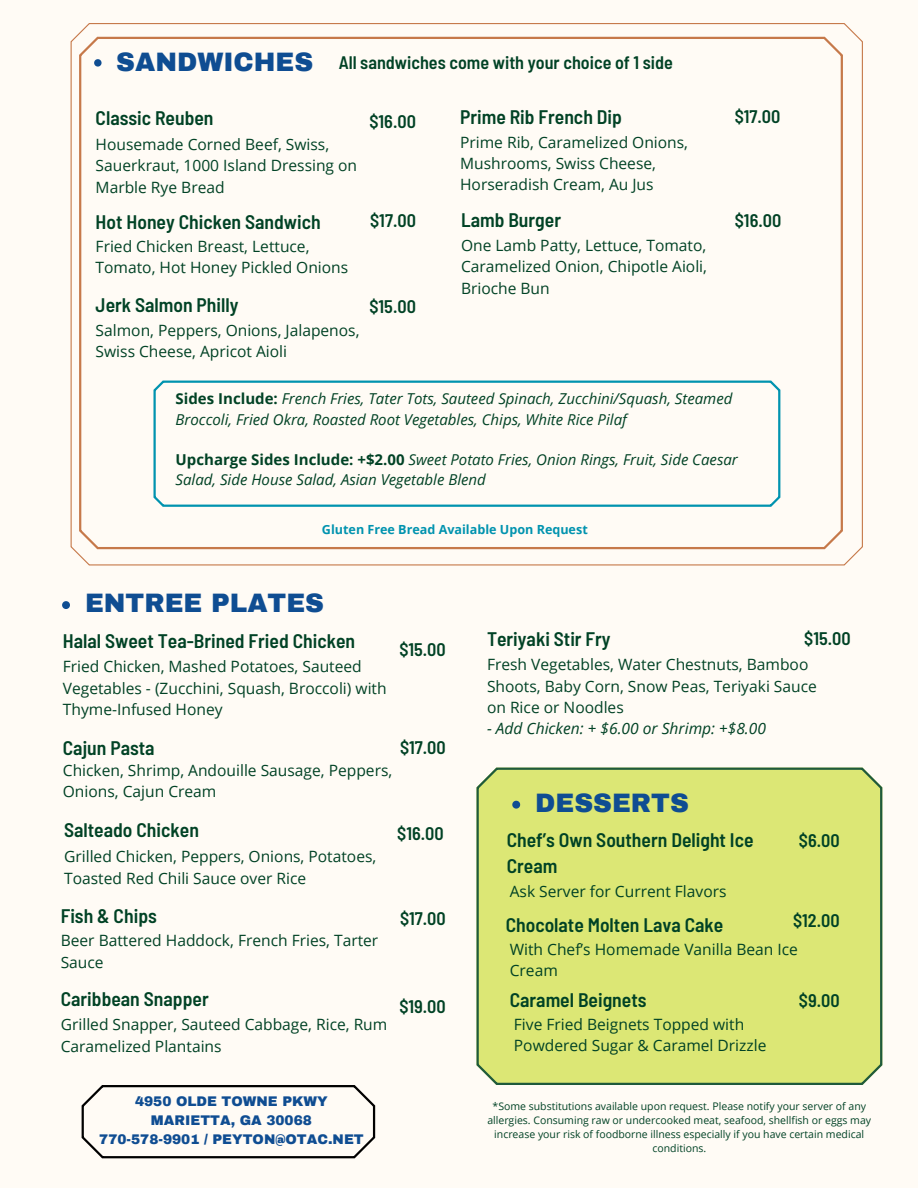
<style>
.page{position:relative;width:918px;height:1188px;background:#fffbf5}
.page>*{position:absolute;margin:0;border:0;box-sizing:border-box;transform-origin:0 0}
.t1{font:900 26.1px "Archivo";color:#0f4d92}
.t2{font:600 semi-condensed 19.65px/26.4px "Barlow";color:#004225}
.t3{font:600 semi-condensed 18.15px "Barlow";color:#004225}
.t4{font:15.6px/21.3px "Open Sans";color:#004225}
.t5{font:italic 15.6px "Open Sans";color:#004225}
.t6{font:italic 15px/20.2px "Open Sans";color:#004225}
.t7{font:900 13.65px/19px "Archivo";color:#0f4d92;text-align:center}
.t8{font:700 12.6px "Open Sans";color:#0093af}
.t9{font:10.5px/14px "Open Sans";color:#004225;text-align:center}
.s1{font-weight:700;font-style:normal}
</style>
<div class="page">
<div style="left:477px;top:768px;width:405px;height:317px;background:#dce775"></div>
<svg style="left:71px;top:23px;width:792px;height:542px"></svg>
<svg style="left:94px;top:59px;width:8px;height:8px"></svg>
<svg style="left:62px;top:601px;width:8px;height:8px"></svg>
<svg style="left:512px;top:801px;width:8px;height:8px"></svg>
<svg style="left:153px;top:381px;width:627px;height:126px"></svg>
<svg style="left:82px;top:1085px;width:293px;height:73px"></svg>
<h2 class="t1" style="left:116px;top:48px;width:199px">SANDWICHES</h2>
<h2 class="t3" style="left:339px;top:51px;width:336px">All sandwiches come with your choice of 1 side</h2>
<h2 class="t2" style="left:96px;top:104px;width:119px">Classic Reuben</h2>
<h3 class="t4" style="left:96px;top:133px;width:263px">Housemade Corned Beef, Swiss,<br>Sauerkraut, 1000 Island Dressing on<br>Marble Rye Bread</h3>
<h3 class="t2" style="left:96px;top:208px;width:227px">Hot Honey Chicken Sandwich</h3>
<p class="t4" style="left:96px;top:235px;width:254px">Fried Chicken Breast, Lettuce,<br>Tomato, Hot Honey Pickled Onions</p>
<h2 class="t2" style="left:96px;top:291px;width:144px">Jerk Salmon Philly</h2>
<h5 class="t4" style="left:96px;top:319px;width:265px">Salmon, Peppers, Onions, Jalapenos,<br>Swiss Cheese, Apricot Aioli</h5>
<h3 class="t3" style="left:369px;top:109px;width:48px">$16.00</h3>
<h2 class="t3" style="left:370px;top:208px;width:47px">$17.00</h2>
<h3 class="t3" style="left:370px;top:295px;width:48px">$15.00</h3>
<h2 class="t2" style="left:460px;top:103px;width:163px">Prime Rib French Dip</h2>
<h2 class="t3" style="left:735px;top:105px;width:47px">$17.00</h2>
<h3 class="t4" style="left:460px;top:131px;width:229px">Prime Rib, Caramelized Onions,<br>Mushrooms, Swiss Cheese,<br>Horseradish Cream, Au Jus</h3>
<h2 class="t2" style="left:461px;top:206px;width:102px">Lamb Burger</h2>
<h2 class="t3" style="left:735px;top:208px;width:48px">$16.00</h2>
<h3 class="t4" style="left:461px;top:234px;width:248px;text-align:justify">One Lamb Patty, Lettuce, Tomato, Caramelized Onion, Chipotle Aioli, Brioche Bun</h3>
<h2 class="t6" style="left:176px;top:388px;width:558px"><span class="s1">Sides Include:</span> French Fries, Tater Tots, Sauteed Spinach, Zucchini/Squash, Steamed<br>Broccoli, Fried Okra, Roasted Root Vegetables, Chips, White Rice Pilaf</h2>
<h3 class="t6" style="left:176px;top:449px;width:564px"><span class="s1">Upcharge Sides Include: +$2.00</span> Sweet Potato Fries, Onion Rings, Fruit, Side Caesar<br>Salad, Side House Salad, Asian Vegetable Blend</h3>
<p class="t8" style="left:322px;top:521px;width:267px">Gluten Free Bread Available Upon Request</p>
<h2 class="t1" style="left:85px;top:589px;width:241px">ENTREE PLATES</h2>
<h2 class="t2" style="left:63px;top:627px;width:294px">Halal Sweet Tea-Brined Fried Chicken</h2>
<h2 class="t4" style="left:63px;top:656px;width:325px">Fried Chicken, Mashed Potatoes, Sauteed<br>Vegetables - (Zucchini, Squash, Broccoli) with<br>Thyme-Infused Honey</h2>
<h2 class="t2" style="left:63px;top:734px;width:93px">Cajun Pasta</h2>
<h3 class="t4" style="left:63px;top:759px;width:331px">Chicken, Shrimp, Andouille Sausage, Peppers,<br>Onions, Cajun Cream</h3>
<h3 class="t3" style="left:399px;top:638px;width:48px">$15.00</h3>
<h2 class="t3" style="left:400px;top:736px;width:47px">$17.00</h2>
<h3 class="t2" style="left:64px;top:816px;width:136px">Salteado Chicken</h3>
<p class="t4" style="left:64px;top:846px;width:314px">Grilled Chicken, Peppers, Onions, Potatoes,<br>Toasted Red Chili Sauce over Rice</p>
<h2 class="t2" style="left:61px;top:902px;width:98px">Fish &amp; Chips</h2>
<h3 class="t4" style="left:61px;top:930px;width:319px">Beer Battered Haddock, French Fries, Tarter<br>Sauce</h3>
<h4 class="t2" style="left:61px;top:985px;width:150px">Caribbean Snapper</h4>
<h2 class="t4" style="left:61px;top:1014px;width:328px">Grilled Snapper, Sauteed Cabbage, Rice, Rum<br>Caramelized Plantains</h2>
<h2 class="t3" style="left:397px;top:822px;width:48px">$16.00</h2>
<p class="t3" style="left:400px;top:906px;width:47px">$17.00</p>
<h2 class="t3" style="left:399px;top:995px;width:48px">$19.00</h2>
<h2 class="t2" style="left:487px;top:625px;width:125px">Teriyaki Stir Fry</h2>
<h2 class="t3" style="left:804px;top:627px;width:48px">$15.00</h2>
<h3 class="t4" style="left:487px;top:654px;width:331px">Fresh Vegetables, Water Chestnuts, Bamboo<br>Shoots, Baby Corn, Snow Peas, Teriyaki Sauce on Rice or Noodles</h3>
<h3 class="t5" style="left:487px;top:718px;width:281px">- Add Chicken: + $6.00 or Shrimp: +$8.00</h3>
<h2 class="t1" style="left:535px;top:789px;width:155px">DESSERTS</h2>
<h3 class="t2" style="left:507px;top:826px;width:248px">Chef’s Own Southern Delight Ice<br>Cream</h3>
<h3 class="t4" style="left:510px;top:881px;width:218px">Ask Server for Current Flavors</h3>
<h2 class="t2" style="left:506px;top:911px;width:219px">Chocolate Molten Lava Cake</h2>
<h2 class="t3" style="left:799px;top:829px;width:42px">$6.00</h2>
<h2 class="t3" style="left:793px;top:909px;width:48px">$12.00</h2>
<h2 class="t4" style="left:510px;top:938px;width:290px">With Chef’s Homemade Vanilla Bean Ice<br>Cream</h2>
<h2 class="t2" style="left:510px;top:986px;width:138px">Caramel Beignets</h2>
<h2 class="t3" style="left:799px;top:988px;width:42px">$9.00</h2>
<h3 class="t4" style="left:514px;top:1013px;width:254px">Five Fried Beignets Topped with<br>Powdered Sugar &amp; Caramel Drizzle</h3>
<h2 class="t7" style="left:99px;top:1092px;width:266px">4950 OLDE TOWNE PKWY<br>MARIETTA, GA 30068<br>770-578-9901 / PEYTON@OTAC.NET</h2>
<h3 class="t9" style="left:487px;top:1099px;width:385px">*Some substitutions available upon request. Please notify your server of any allergies. Consuming raw or undercooked meat, seafood, shellfish or eggs may increase your risk of foodborne illness especially if you have certain medical conditions.</h3>
</div>
